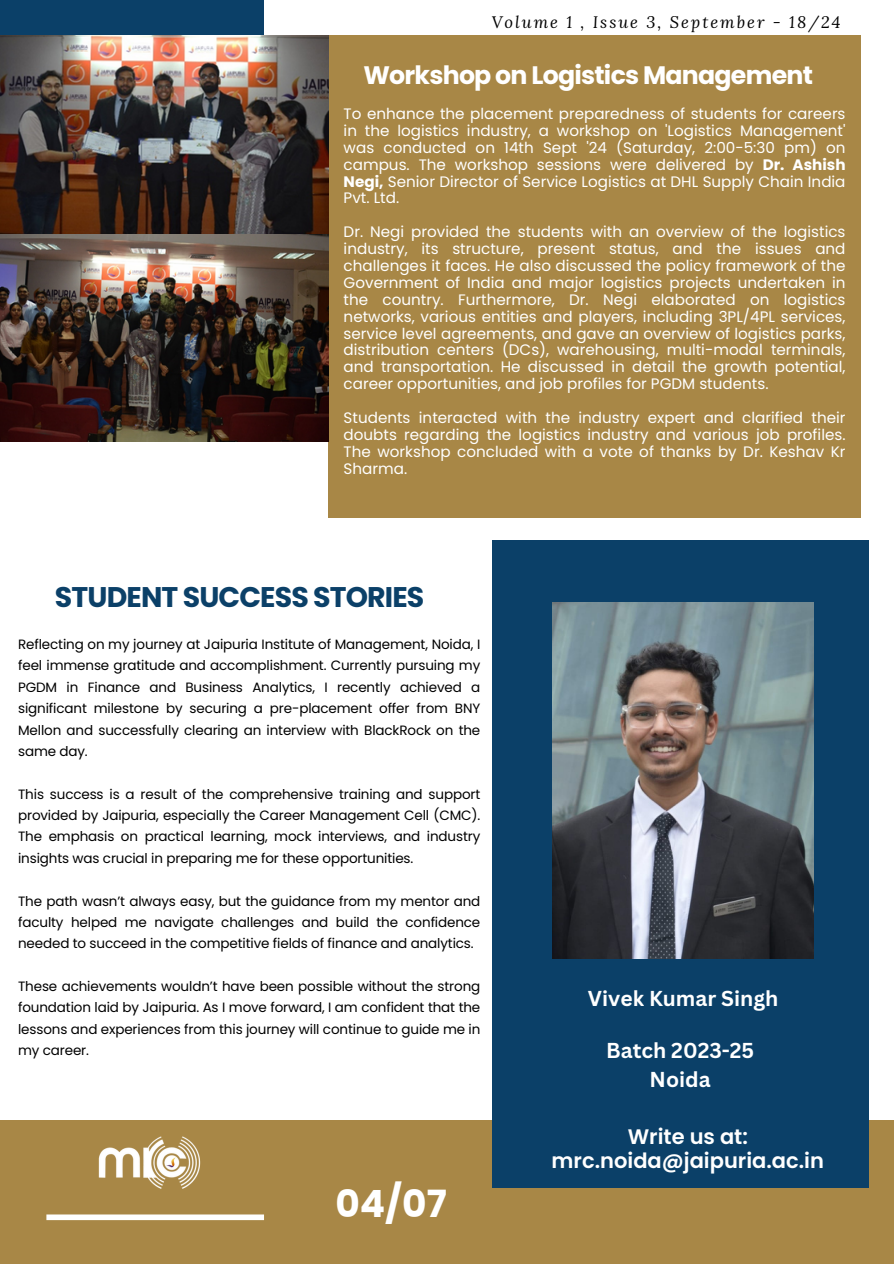
<style>
.page{position:relative;width:894px;height:1264px;background:#fff}
.page>*{position:absolute;margin:0;border:0;box-sizing:border-box;transform-origin:0 0}
.t1{font:700 37.5px "Poppins";color:#fff}
.t2{font:700 28.35px "Poppins";letter-spacing:-.03em;color:#0b4068}
.t3{font:700 25.2px "Poppins";letter-spacing:-.03em;color:#fff}
.t4{font:600 21px/24.8px "Poppins";color:#fff;text-align:center}
.t5{font:700 21px/29.2px "Canva Sans";color:#fff;text-align:center}
.t6{font:italic 16.5px "Lora";letter-spacing:.12em;color:#000}
.t7{font:15.15px/16.8px "Poppins";color:#fff;text-align:justify}
.t8{font:13.5px/21.3px "Poppins";letter-spacing:-.01em;color:#000;text-align:justify}
.s1{font-weight:700}
</style>
<div class="page">
<div style="left:328px;top:35px;width:532px;height:483px;background:#a88746"></div>
<div style="left:0;top:0;width:264px;height:431px;background:#0b4068"></div>
<div style="left:0;top:1120px;width:893px;height:143px;background:#a88746"></div>
<div style="left:491px;top:540px;width:377px;height:647px;background:#0b4068"></div>
<div style="left:46px;top:1214px;width:218px;height:6px;background:#fff"></div>
<img style="left:83px;top:1136px;width:129px;height:85px">
<img style="left:0;top:35px;width:328px;height:406px">
<img style="left:552px;top:602px;width:261px;height:356px">
<h2 class="t6" style="left:491px;top:11px;width:350px">Volume 1 , Issue 3, September - 18/24</h2>
<p class="t3" style="left:363px;top:57px;width:451px">Workshop on Logistics Management</p>
<p class="t7" style="left:343px;top:105px;width:503px">To enhance the placement preparedness of students for careers in the logistics industry, a workshop on 'Logistics Management' was conducted on 14th Sept '24 (Saturday, 2:00-5:30 pm) on campus. The workshop sessions were delivered by <span class="s1">Dr. Ashish Negi,</span> Senior Director of Service Logistics at DHL Supply Chain India Pvt. Ltd.</p>
<p class="t7" style="left:343px;top:223px;width:503px">Dr. Negi provided the students with an overview of the logistics industry, its structure, present status, and the issues and challenges it faces. He also discussed the policy framework of the Government of India and major logistics projects undertaken in the country. Furthermore, Dr. Negi elaborated on logistics networks, various entities and players, including 3PL/4PL services, service level agreements, and gave an overview of logistics parks, distribution centers (DCs), warehousing, multi-modal terminals, and transportation. He discussed in detail the growth potential, career opportunities, and job profiles for PGDM students.</p>
<p class="t7" style="left:343px;top:409px;width:503px">Students interacted with the industry expert and clarified their doubts regarding the logistics industry and various job profiles.<br>The workshop concluded with a vote of thanks by Dr. Keshav Kr Sharma.</p>
<h4 class="t2" style="left:55px;top:577px;width:371px">STUDENT SUCCESS STORIES</h4>
<h5 class="t8" style="left:18px;top:633px;width:463px">Reflecting on my journey at Jaipuria Institute of Management, Noida, I feel immense gratitude and accomplishment. Currently pursuing my PGDM in Finance and Business Analytics, I recently achieved a significant milestone by securing a pre-placement offer from BNY Mellon and successfully clearing an interview with BlackRock on the same day.</h5>
<h5 class="t8" style="left:18px;top:783px;width:463px">This success is a result of the comprehensive training and support provided by Jaipuria, especially the Career Management Cell (CMC).<br>The emphasis on practical learning, mock interviews, and industry insights was crucial in preparing me for these opportunities.</h5>
<p class="t8" style="left:18px;top:890px;width:463px">The path wasn’t always easy, but the guidance from my mentor and faculty helped me navigate challenges and build the confidence needed to succeed in the competitive fields of finance and analytics.</p>
<p class="t8" style="left:18px;top:975px;width:463px">These achievements wouldn’t have been possible without the strong foundation laid by Jaipuria. As I move forward, I am confident that the lessons and experiences from this journey will continue to guide me in my career.</p>
<h4 class="t1" style="left:335px;top:1178px;width:113px">04/07</h4>
<p class="t5" style="left:587px;top:982px;width:192px">Vivek Kumar Singh</p>
<h1 class="t5" style="left:606px;top:1034px;width:150px">Batch 2023-25<br>Noida</h1>
<h4 class="t4" style="left:551px;top:1123px;width:274px">Write us at: mrc.noida@jaipuria.ac.in</h4>
</div>
